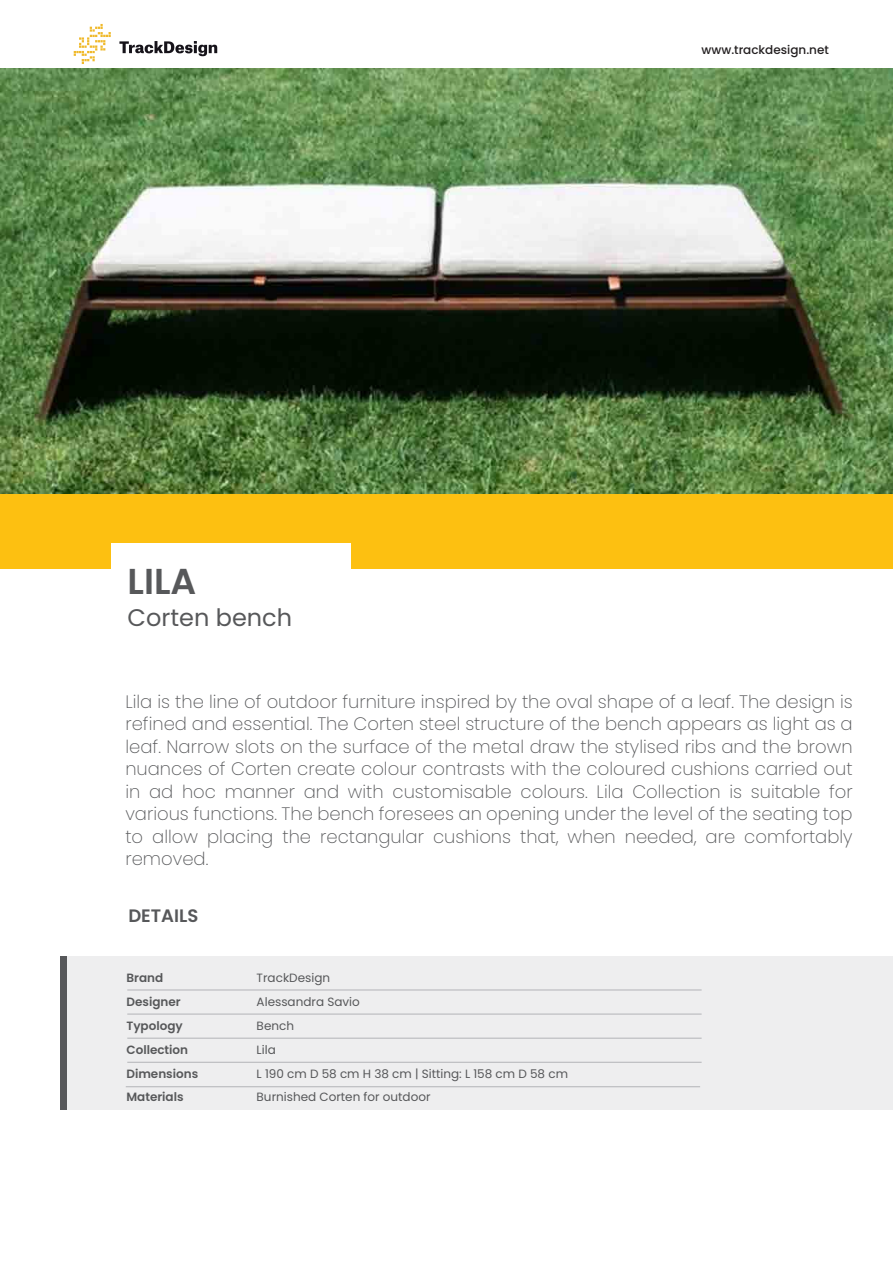
<style>
.page{position:relative;width:893px;height:1263px;background:#fff}
.page>*{position:absolute;margin:0;border:0;box-sizing:border-box;transform-origin:0 0}
.t1{font:600 36px "Poppins";color:#57585a}
.t2{font:24px "Poppins";color:#57585a}
.t3{font:200 18px/22.5px "Poppins";color:#57585a;text-align:justify}
.t4{font:600 18px "Poppins";color:#57585a}
.t5{font:12px/24px "Poppins";color:#57585a}
.t6{font:600 12px/24px "Poppins";color:#57585a}
.t7{font:500 12px "Poppins";color:#231f20}
</style>
<div class="page">
<div style="left:0;top:474px;width:893px;height:95px;background:#fdc011"></div>
<div style="left:111px;top:544px;width:239px;height:60px;background:#fff"></div>
<div style="left:64px;top:956px;width:829px;height:153px;background:#eeeeef"></div>
<hr style="left:127px;top:990px;width:575px;height:1px;background:#b2b3b7">
<hr style="left:127px;top:1014px;width:575px;height:1px;background:#b2b3b7">
<hr style="left:127px;top:1062px;width:575px;height:1px;background:#b2b3b7">
<hr style="left:127px;top:1038px;width:575px;height:1px;background:#b2b3b7">
<hr style="left:126px;top:1086px;width:574px;height:1px;background:#b2b3b7">
<img style="left:73px;top:23px;width:145px;height:41px">
<div style="left:61px;top:956px;width:6px;height:153px;background:#57585a"></div>
<img style="left:1px;top:68px;width:892px;height:426px">
<h1 class="t1" style="left:128px;top:561px;width:70px">LILA</h1>
<h2 class="t2" style="left:128px;top:603px;width:166px">Corten bench</h2>
<p class="t7" style="left:702px;top:43px;width:129px">www.trackdesign.net</p>
<p class="t3" style="left:125px;top:690px;width:729px">Lila is the line of outdoor furniture inspired by the oval shape of a leaf. The design is refined and essential. The Corten steel structure of the bench appears as light as a leaf. Narrow slots on the surface of the metal draw the stylised ribs and the brown nuances of Corten create colour contrasts with the coloured cushions carried out in ad hoc manner and with customisable colours. Lila Collection is suitable for various functions. The bench foresees an opening under the level of the seating top to allow placing the rectangular cushions that, when needed, are comfortably removed.</p>
<p class="t4" style="left:128px;top:905px;width:71px">DETAILS</p>
<p class="t6" style="left:126px;top:966px;width:73px">Brand<br>Designer<br>Typology<br>Collection<br>Dimensions</p>
<p class="t5" style="left:257px;top:966px;width:313px">TrackDesign<br>Alessandra Savio<br>Bench<br>Lila<br>L 190 cm D 58 cm H 38 cm | Sitting: L 158 cm D 58 cm</p>
<p class="t6" style="left:126px;top:1085px;width:59px">Materials</p>
<p class="t5" style="left:257px;top:1085px;width:175px">Burnished Corten for outdoor</p>
</div>
